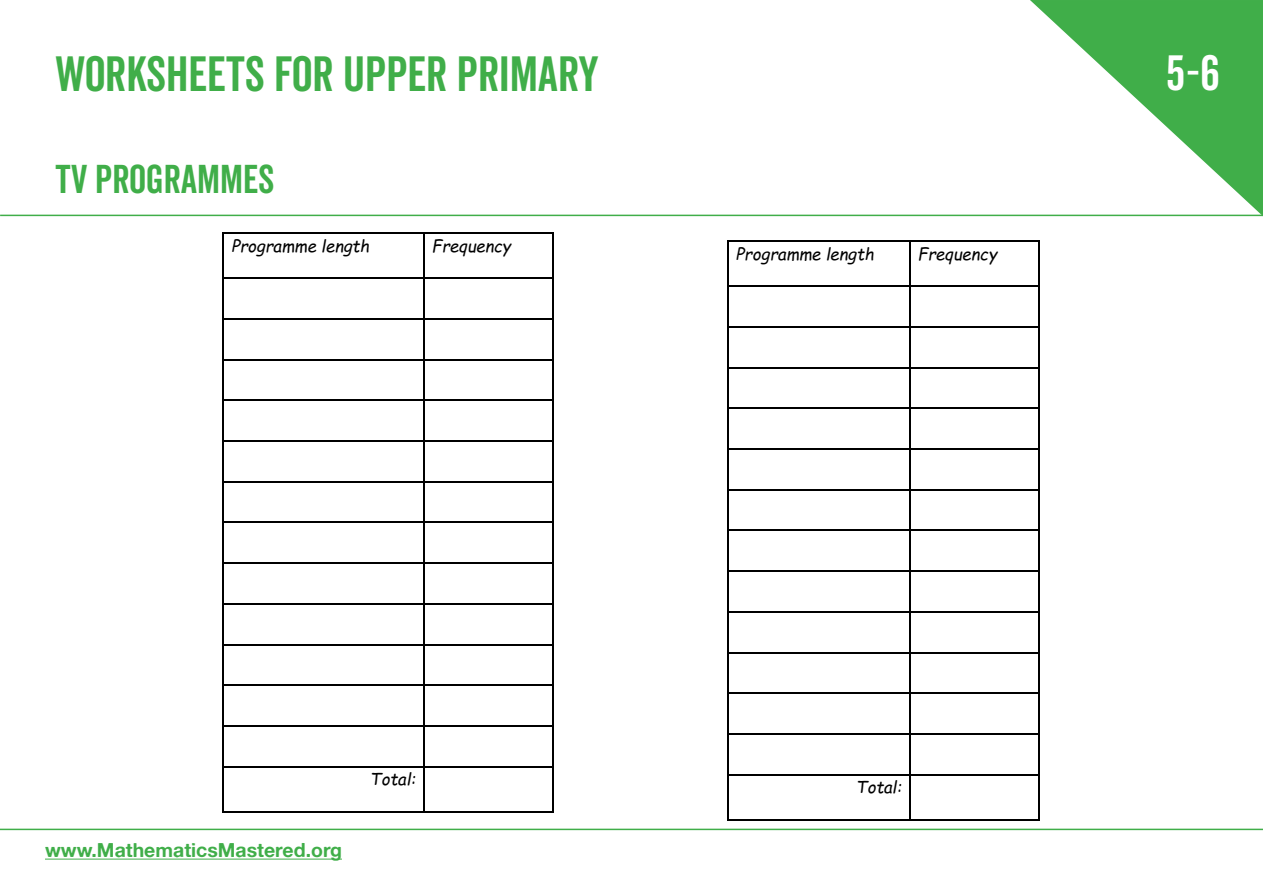
<style>
.page{position:relative;width:1263px;height:893px;background:#fff}
.page>*{position:absolute;margin:0;border:0;box-sizing:border-box;transform-origin:0 0}
.t1{font:48px "Veneer Clean";color:#40ae49}
.t2{font:48px "Veneer Clean";color:#fff}
.t3{font:39px "Veneer Clean";color:#40ae49}
.t4{font:19.5px "Alte Haas Grotesk Bold";color:#40ae49}
.t5{font:italic 16.5px "Comic Sans MS";color:#000}
</style>
<div class="page">
<svg style="left:1030px;top:0;width:233px;height:215px"></svg>
<hr style="left:0;top:215px;width:1263px;height:1px;background:#40ae49">
<hr style="left:0;top:829px;width:1263px;height:1px;background:#40ae49">
<hr style="left:45px;top:859px;width:297px;height:1px;background:#40ae49">
<hr style="left:224px;top:232px;width:199px;height:2px;background:#000">
<hr style="left:424px;top:232px;width:128px;height:2px;background:#000">
<hr style="left:223px;top:234px;width:1px;height:43px;background:#000">
<hr style="left:423px;top:234px;width:1px;height:43px;background:#000">
<hr style="left:552px;top:234px;width:1px;height:43px;background:#000">
<hr style="left:224px;top:277px;width:199px;height:2px;background:#000">
<hr style="left:424px;top:277px;width:128px;height:2px;background:#000">
<hr style="left:223px;top:279px;width:1px;height:39px;background:#000">
<hr style="left:423px;top:279px;width:1px;height:39px;background:#000">
<hr style="left:552px;top:279px;width:1px;height:39px;background:#000">
<hr style="left:224px;top:318px;width:199px;height:1px;background:#000">
<hr style="left:424px;top:318px;width:128px;height:1px;background:#000">
<hr style="left:223px;top:319px;width:1px;height:40px;background:#000">
<hr style="left:423px;top:319px;width:1px;height:40px;background:#000">
<hr style="left:552px;top:319px;width:1px;height:40px;background:#000">
<hr style="left:224px;top:359px;width:199px;height:1px;background:#000">
<hr style="left:424px;top:359px;width:128px;height:1px;background:#000">
<hr style="left:223px;top:360px;width:1px;height:40px;background:#000">
<hr style="left:423px;top:360px;width:1px;height:40px;background:#000">
<hr style="left:552px;top:360px;width:1px;height:40px;background:#000">
<hr style="left:224px;top:400px;width:199px;height:1px;background:#000">
<hr style="left:424px;top:400px;width:128px;height:1px;background:#000">
<hr style="left:223px;top:401px;width:1px;height:39px;background:#000">
<hr style="left:423px;top:401px;width:1px;height:39px;background:#000">
<hr style="left:552px;top:401px;width:1px;height:39px;background:#000">
<hr style="left:224px;top:440px;width:199px;height:2px;background:#000">
<hr style="left:424px;top:440px;width:128px;height:2px;background:#000">
<hr style="left:223px;top:442px;width:1px;height:39px;background:#000">
<hr style="left:423px;top:442px;width:1px;height:39px;background:#000">
<hr style="left:552px;top:442px;width:1px;height:39px;background:#000">
<hr style="left:224px;top:481px;width:199px;height:1px;background:#000">
<hr style="left:424px;top:481px;width:128px;height:1px;background:#000">
<hr style="left:223px;top:482px;width:1px;height:40px;background:#000">
<hr style="left:423px;top:482px;width:1px;height:40px;background:#000">
<hr style="left:552px;top:482px;width:1px;height:40px;background:#000">
<hr style="left:224px;top:522px;width:199px;height:1px;background:#000">
<hr style="left:424px;top:522px;width:128px;height:1px;background:#000">
<hr style="left:223px;top:523px;width:1px;height:39px;background:#000">
<hr style="left:423px;top:523px;width:1px;height:39px;background:#000">
<hr style="left:552px;top:523px;width:1px;height:39px;background:#000">
<hr style="left:224px;top:562px;width:199px;height:2px;background:#000">
<hr style="left:424px;top:562px;width:128px;height:2px;background:#000">
<hr style="left:223px;top:564px;width:1px;height:39px;background:#000">
<hr style="left:423px;top:564px;width:1px;height:39px;background:#000">
<hr style="left:552px;top:564px;width:1px;height:39px;background:#000">
<hr style="left:224px;top:603px;width:199px;height:2px;background:#000">
<hr style="left:424px;top:603px;width:128px;height:2px;background:#000">
<hr style="left:223px;top:605px;width:1px;height:39px;background:#000">
<hr style="left:423px;top:605px;width:1px;height:39px;background:#000">
<hr style="left:552px;top:605px;width:1px;height:39px;background:#000">
<hr style="left:224px;top:644px;width:199px;height:1px;background:#000">
<hr style="left:424px;top:644px;width:128px;height:1px;background:#000">
<hr style="left:223px;top:645px;width:1px;height:40px;background:#000">
<hr style="left:423px;top:645px;width:1px;height:40px;background:#000">
<hr style="left:552px;top:645px;width:1px;height:40px;background:#000">
<hr style="left:224px;top:685px;width:199px;height:1px;background:#000">
<hr style="left:424px;top:685px;width:128px;height:1px;background:#000">
<hr style="left:223px;top:686px;width:1px;height:39px;background:#000">
<hr style="left:423px;top:686px;width:1px;height:39px;background:#000">
<hr style="left:552px;top:686px;width:1px;height:39px;background:#000">
<hr style="left:224px;top:725px;width:199px;height:2px;background:#000">
<hr style="left:424px;top:725px;width:128px;height:2px;background:#000">
<hr style="left:223px;top:727px;width:1px;height:39px;background:#000">
<hr style="left:423px;top:727px;width:1px;height:39px;background:#000">
<hr style="left:552px;top:727px;width:1px;height:39px;background:#000">
<hr style="left:224px;top:766px;width:199px;height:1px;background:#000">
<hr style="left:424px;top:766px;width:128px;height:1px;background:#000">
<hr style="left:223px;top:767px;width:1px;height:44px;background:#000">
<hr style="left:224px;top:811px;width:199px;height:1px;background:#000">
<hr style="left:423px;top:767px;width:1px;height:44px;background:#000">
<hr style="left:424px;top:811px;width:128px;height:1px;background:#000">
<hr style="left:552px;top:767px;width:1px;height:44px;background:#000">
<hr style="left:729px;top:240px;width:180px;height:2px;background:#000">
<hr style="left:910px;top:240px;width:128px;height:2px;background:#000">
<hr style="left:727px;top:242px;width:2px;height:43px;background:#000">
<hr style="left:909px;top:242px;width:1px;height:43px;background:#000">
<hr style="left:1038px;top:242px;width:2px;height:43px;background:#000">
<hr style="left:729px;top:285px;width:180px;height:2px;background:#000">
<hr style="left:910px;top:285px;width:128px;height:2px;background:#000">
<hr style="left:727px;top:287px;width:2px;height:39px;background:#000">
<hr style="left:909px;top:287px;width:1px;height:39px;background:#000">
<hr style="left:1038px;top:287px;width:2px;height:39px;background:#000">
<hr style="left:729px;top:326px;width:180px;height:2px;background:#000">
<hr style="left:910px;top:326px;width:128px;height:2px;background:#000">
<hr style="left:727px;top:328px;width:2px;height:39px;background:#000">
<hr style="left:909px;top:328px;width:1px;height:39px;background:#000">
<hr style="left:1038px;top:328px;width:2px;height:39px;background:#000">
<hr style="left:729px;top:367px;width:180px;height:1px;background:#000">
<hr style="left:910px;top:367px;width:128px;height:1px;background:#000">
<hr style="left:727px;top:368px;width:2px;height:39px;background:#000">
<hr style="left:909px;top:368px;width:1px;height:39px;background:#000">
<hr style="left:1038px;top:368px;width:2px;height:39px;background:#000">
<hr style="left:729px;top:407px;width:180px;height:2px;background:#000">
<hr style="left:910px;top:407px;width:128px;height:2px;background:#000">
<hr style="left:727px;top:409px;width:2px;height:39px;background:#000">
<hr style="left:909px;top:409px;width:1px;height:39px;background:#000">
<hr style="left:1038px;top:409px;width:2px;height:39px;background:#000">
<hr style="left:729px;top:448px;width:180px;height:2px;background:#000">
<hr style="left:910px;top:448px;width:128px;height:2px;background:#000">
<hr style="left:727px;top:450px;width:2px;height:39px;background:#000">
<hr style="left:909px;top:450px;width:1px;height:39px;background:#000">
<hr style="left:1038px;top:450px;width:2px;height:39px;background:#000">
<hr style="left:729px;top:489px;width:180px;height:1px;background:#000">
<hr style="left:910px;top:489px;width:128px;height:1px;background:#000">
<hr style="left:727px;top:490px;width:2px;height:40px;background:#000">
<hr style="left:909px;top:490px;width:1px;height:40px;background:#000">
<hr style="left:1038px;top:490px;width:2px;height:40px;background:#000">
<hr style="left:729px;top:530px;width:180px;height:1px;background:#000">
<hr style="left:910px;top:530px;width:128px;height:1px;background:#000">
<hr style="left:727px;top:531px;width:2px;height:39px;background:#000">
<hr style="left:909px;top:531px;width:1px;height:39px;background:#000">
<hr style="left:1038px;top:531px;width:2px;height:39px;background:#000">
<hr style="left:729px;top:570px;width:180px;height:2px;background:#000">
<hr style="left:910px;top:570px;width:128px;height:2px;background:#000">
<hr style="left:727px;top:572px;width:2px;height:39px;background:#000">
<hr style="left:909px;top:572px;width:1px;height:39px;background:#000">
<hr style="left:1038px;top:572px;width:2px;height:39px;background:#000">
<hr style="left:729px;top:611px;width:180px;height:2px;background:#000">
<hr style="left:910px;top:611px;width:128px;height:2px;background:#000">
<hr style="left:727px;top:613px;width:2px;height:39px;background:#000">
<hr style="left:909px;top:613px;width:1px;height:39px;background:#000">
<hr style="left:1038px;top:613px;width:2px;height:39px;background:#000">
<hr style="left:729px;top:652px;width:180px;height:1px;background:#000">
<hr style="left:910px;top:652px;width:128px;height:1px;background:#000">
<hr style="left:727px;top:653px;width:2px;height:39px;background:#000">
<hr style="left:909px;top:653px;width:1px;height:39px;background:#000">
<hr style="left:1038px;top:653px;width:2px;height:39px;background:#000">
<hr style="left:729px;top:692px;width:180px;height:2px;background:#000">
<hr style="left:910px;top:692px;width:128px;height:2px;background:#000">
<hr style="left:727px;top:694px;width:2px;height:39px;background:#000">
<hr style="left:909px;top:694px;width:1px;height:39px;background:#000">
<hr style="left:1038px;top:694px;width:2px;height:39px;background:#000">
<hr style="left:729px;top:733px;width:180px;height:2px;background:#000">
<hr style="left:910px;top:733px;width:128px;height:2px;background:#000">
<hr style="left:727px;top:735px;width:2px;height:39px;background:#000">
<hr style="left:909px;top:735px;width:1px;height:39px;background:#000">
<hr style="left:1038px;top:735px;width:2px;height:39px;background:#000">
<hr style="left:729px;top:774px;width:180px;height:1px;background:#000">
<hr style="left:910px;top:774px;width:128px;height:1px;background:#000">
<hr style="left:727px;top:775px;width:2px;height:44px;background:#000">
<hr style="left:729px;top:819px;width:180px;height:1px;background:#000">
<hr style="left:909px;top:775px;width:1px;height:44px;background:#000">
<hr style="left:910px;top:819px;width:128px;height:1px;background:#000">
<hr style="left:1038px;top:775px;width:2px;height:44px;background:#000">
<p class="t1" style="left:55px;top:44px;width:545px">WORKSHEETS FOR UPPER PRIMARY</p>
<p class="t3" style="left:55px;top:156px;width:220px">TV PROGRAMMES</p>
<p class="t5" style="left:231px;top:234px;width:140px">Programme length</p>
<p class="t5" style="left:432px;top:234px;width:81px">Frequency</p>
<p class="t5" style="left:736px;top:242px;width:140px">Programme length</p>
<p class="t5" style="left:918px;top:242px;width:81px">Frequency</p>
<p class="t2" style="left:1166px;top:44px;width:55px">5-6</p>
<p class="t4" style="left:45px;top:838px;width:298px">www.MathematicsMastered.org</p>
<p class="t5" style="left:370px;top:767px;width:47px">Total:</p>
<p class="t5" style="left:856px;top:775px;width:47px">Total:</p>
</div>
